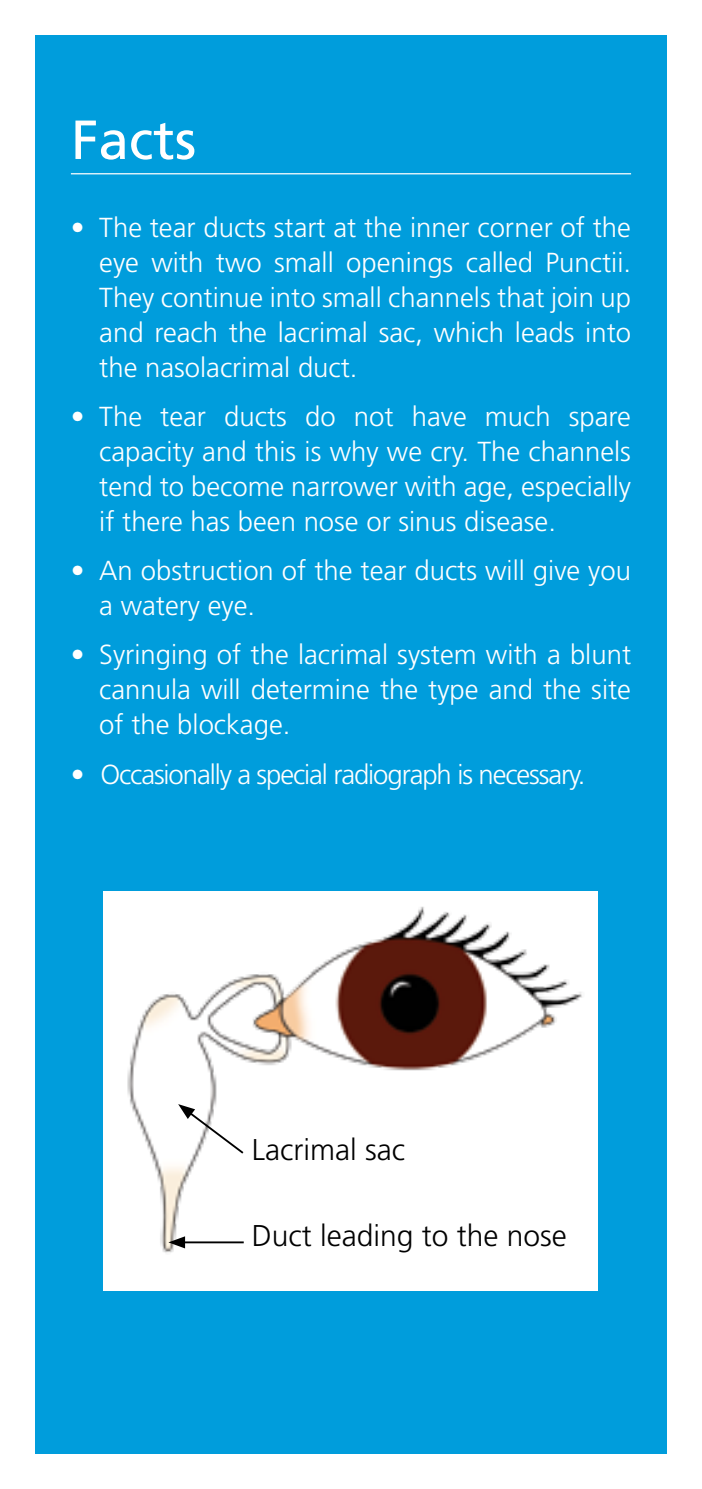
<style>
.page{position:relative;width:702px;height:1489px;background:#fff}
.page>*{position:absolute;margin:0;border:0;box-sizing:border-box;transform-origin:0 0}
.t1{font:55px "Frutiger LT Std";color:#fff}
.t2{font:300 30px "Frutiger LT Std";color:#000}
.t3{font:300 27.5px/35px "Frutiger LT Std";color:#fff}
.t4{font:300 27.5px "Frutiger LT Std";letter-spacing:-.04em;color:#fff}
</style>
<div class="page">
<div style="left:35px;top:35px;width:631px;height:1418px;background:#009ddc"></div>
<hr style="left:71px;top:173px;width:560px;height:1px;background:#fff">
<div style="left:104px;top:890px;width:494px;height:400px;background:#fff"></div>
<img style="left:104px;top:890px;width:494px;height:363px">
<svg style="left:178px;top:1104px;width:67px;height:51px"></svg>
<hr style="left:181px;top:1241px;width:63px;height:2px;background:#000">
<svg style="left:168px;top:1236px;width:17px;height:12px"></svg>
<h1 class="t1" style="left:71px;top:107px;width:127px">Facts</h1>
<p class="t3" style="left:71px;top:210px;width:15px">•</p>
<p class="t3" style="left:71px;top:399px;width:15px">•</p>
<p class="t3" style="left:71px;top:553px;width:15px">•</p>
<p class="t3" style="left:71px;top:637px;width:15px">•</p>
<p class="t3" style="left:71px;top:757px;width:15px">•</p>
<p class="t3" style="left:99px;top:210px;width:533px">The tear ducts start at the inner corner of the</p>
<p class="t3" style="left:151px;top:245px;width:53px">with</p>
<p class="t3" style="left:274px;top:245px;width:61px">small</p>
<p class="t3" style="left:466px;top:245px;width:69px">called</p>
<p class="t3" style="left:346px;top:245px;width:109px">openings</p>
<p class="t3" style="left:545px;top:245px;width:87px">Punctii.</p>
<p class="t3" style="left:216px;top:245px;width:47px">two</p>
<p class="t3" style="left:99px;top:245px;width:533px">eye<br>They continue into small channels that join up and reach the lacrimal sac, which leads into the nasolacrimal duct.</p>
<p class="t3" style="left:569px;top:399px;width:64px">spare</p>
<p class="t3" style="left:99px;top:399px;width:44px">The</p>
<p class="t3" style="left:224px;top:399px;width:64px">ducts</p>
<p class="t3" style="left:305px;top:399px;width:32px">do</p>
<p class="t3" style="left:412px;top:399px;width:56px">have</p>
<p class="t3" style="left:485px;top:399px;width:67px">much</p>
<p class="t3" style="left:160px;top:399px;width:47px">tear</p>
<p class="t3" style="left:354px;top:399px;width:41px">not</p>
<p class="t3" style="left:99px;top:434px;width:533px;text-align:justify">capacity and this is why we cry. The channels tend to become narrower with age, especially if there has been nose or sinus disease.</p>
<p class="t3" style="left:99px;top:553px;width:533px">An obstruction of the tear ducts will give you</p>
<p class="t3" style="left:99px;top:581px;width:533px;line-height:49.2px">a watery eye.<br>Syringing of the lacrimal system with a blunt</p>
<p class="t3" style="left:99px;top:672px;width:533px">cannula will determine the type and the site of the blockage.</p>
<p class="t4" style="left:100px;top:758px;width:486px">Occasionally a special radiograph is necessary.</p>
<p class="t2" style="left:252px;top:1132px;width:155px">Lacrimal sac</p>
<p class="t2" style="left:252px;top:1218px;width:317px">Duct leading to the nose</p>
</div>
